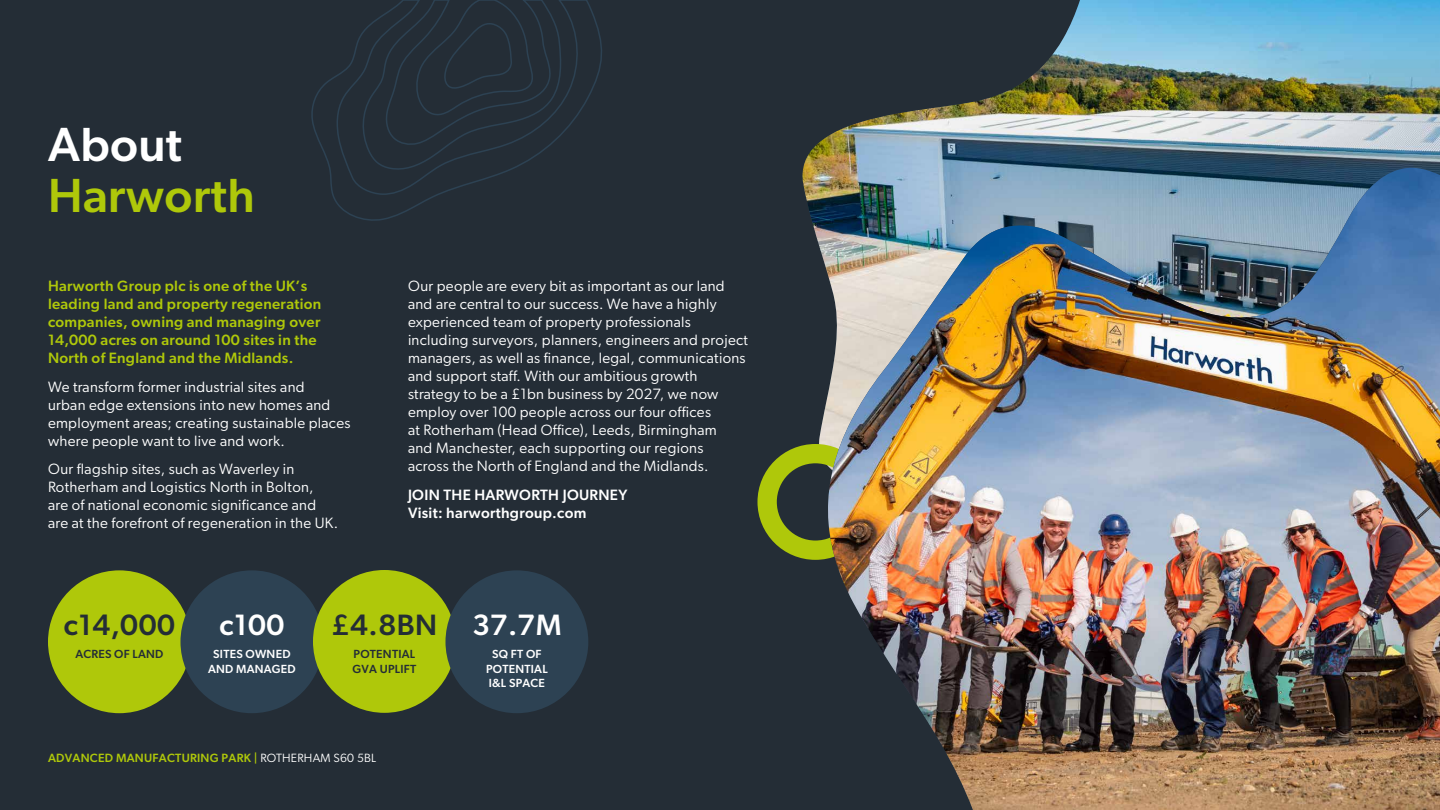
<style>
.page{position:relative;width:1440px;height:810px;background:#242d36}
.page>*{position:absolute;margin:0;border:0;box-sizing:border-box;transform-origin:0 0}
.t1{font:500 48px "Gibson";letter-spacing:.01em;color:#afc80a}
.t2{font:500 48px "Gibson";letter-spacing:.01em;color:#fff}
.t3{font:500 29.55px "Gibson";letter-spacing:.02em;color:#242d36}
.t4{font:500 29.55px "Gibson";letter-spacing:.02em;color:#fff}
.t5{font:15px/18px "Gibson";letter-spacing:.02em;color:#fff}
.t6{font:500 15px/18px "Gibson";letter-spacing:.02em;color:#afc80a}
.t7{font:500 15px/18px "Gibson";letter-spacing:.02em;color:#fff}
.t8{font:500 12px "Gibson";letter-spacing:.02em;color:#afc80a}
.t9{font:500 11.85px/14.2px "Gibson";letter-spacing:.02em;color:#fff;text-align:center}
.t10{font:500 11.85px/14.2px "Gibson";letter-spacing:.02em;color:#242d36}
.s1{font-weight:400;color:#fff}
</style>
<div class="page">
<img style="left:801px;top:0;width:639px;height:466px">
<div style="left:758px;top:444px;width:115px;height:116px;border:19px solid #afc80a;border-radius:50%"></div>
<img style="left:820px;top:168px;width:620px;height:642px">
<svg style="left:311px;top:0;width:291px;height:221px"></svg>
<div style="left:48px;top:570px;width:143px;height:143px;background:#afc80a;border-radius:50%"></div>
<div style="left:180px;top:570px;width:143px;height:143px;background:#2d4253;border-radius:50%"></div>
<div style="left:313px;top:570px;width:143px;height:143px;background:#afc80a;border-radius:50%"></div>
<div style="left:445px;top:570px;width:143px;height:143px;background:#2d4253;border-radius:50%"></div>
<h1 class="t2" style="left:48px;top:116px;width:136px">About</h1>
<h1 class="t1" style="left:48px;top:167px;width:208px">Harworth</h1>
<p class="t6" style="left:48px;top:277px;width:275px">Harworth Group plc is one of the UK’s leading land and property regeneration companies, owning and managing over 14,000 acres on around 100 sites in the North of England and the Midlands.</p>
<p class="t5" style="left:48px;top:377px;width:304px">We transform former industrial sites and<br>urban edge extensions into new homes and employment areas; creating sustainable places where people want to live and work.</p>
<p class="t5" style="left:48px;top:460px;width:292px">Our flagship sites, such as Waverley in Rotherham and Logistics North in Bolton,<br>are of national economic significance and are at the forefront of regeneration in the UK.</p>
<p class="t5" style="left:408px;top:277px;width:341px">Our people are every bit as important as our land and are central to our success. We have a highly experienced team of property professionals including surveyors, planners, engineers and project managers, as well as finance, legal, communications and support staff. With our ambitious growth strategy to be a £1bn business by 2027, we now employ over 100 people across our four offices<br>at Rotherham (Head Office), Leeds, Birmingham<br>and Manchester, each supporting our regions<br>across the North of England and the Midlands.</p>
<p class="t7" style="left:408px;top:485px;width:221px">JOIN THE HARWORTH JOURNEY<br>Visit: harworthgroup.com</p>
<h2 class="t3" style="left:64px;top:607px;width:113px">c14,000</h2>
<p class="t10" style="left:75px;top:647px;width:90px">ACRES OF LAND</p>
<h2 class="t4" style="left:219px;top:607px;width:67px">c100</h2>
<p class="t9" style="left:208px;top:647px;width:89px">SITES OWNED<br>AND MANAGED</p>
<h2 class="t3" style="left:332px;top:607px;width:107px">£4.8BN</h2>
<p class="t10" style="left:353px;top:647px;width:65px">POTENTIAL<br>GVA UPLIFT</p>
<p class="t8" style="left:48px;top:751px;width:330px">ADVANCED MANUFACTURING PARK | <span class="s1">ROTHERHAM S60 5BL</span></p>
<h2 class="t4" style="left:472px;top:607px;width:91px">37.7M</h2>
<p class="t9" style="left:486px;top:647px;width:63px">SQ FT OF<br>POTENTIAL<br>I&amp;L SPACE</p>
</div>
